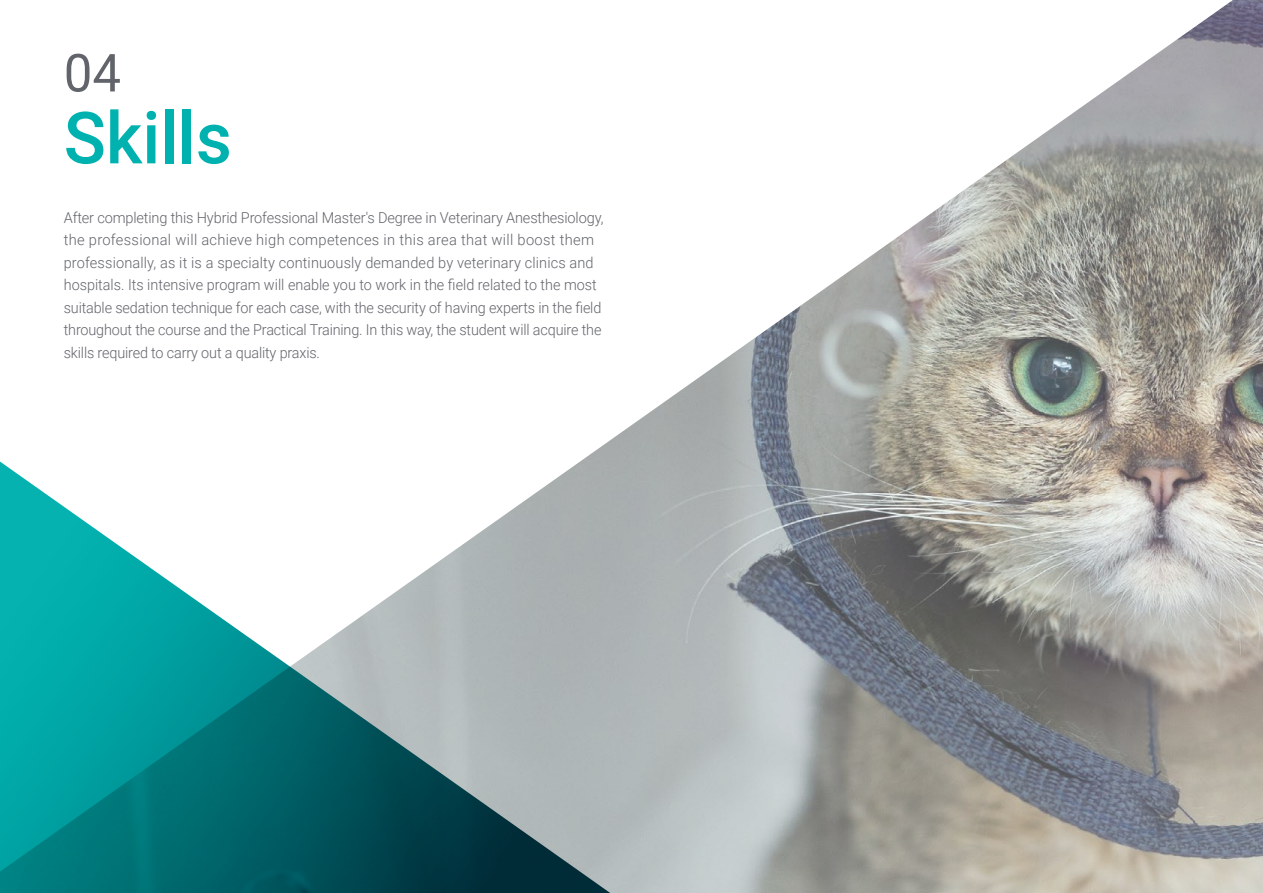
<style>
.page{position:relative;width:1263px;height:893px;background:#fff}
.page>*{position:absolute;margin:0;border:0;box-sizing:border-box;transform-origin:0 0}
.t1{font:500 72px "Roboto";color:#00b2af}
.t2{font:52.5px "Roboto";color:#61646a}
.t3{font:300 15px/22.5px "Roboto";letter-spacing:-.01em;color:#61646a}
</style>
<div class="page">
<img style="left:602px;top:0;width:661px;height:893px">
<svg style="left:0;top:446px;width:640px;height:447px"></svg>
<h2 class="t2" style="left:64px;top:36px;width:59px">04</h2>
<h1 class="t1" style="left:64px;top:87px;width:170px">Skills</h1>
<p class="t3" style="left:64px;top:206px;width:541px">After completing this Hybrid Professional Master's Degree in Veterinary Anesthesiology, the professional will achieve high competences in this area that will boost them professionally, as it is a specialty continuously demanded by veterinary clinics and hospitals. Its intensive program will enable you to work in the field related to the most suitable sedation technique for each case, with the security of having experts in the field throughout the course and the Practical Training. In this way, the student will acquire the skills required to carry out a quality praxis.</p>
</div>
